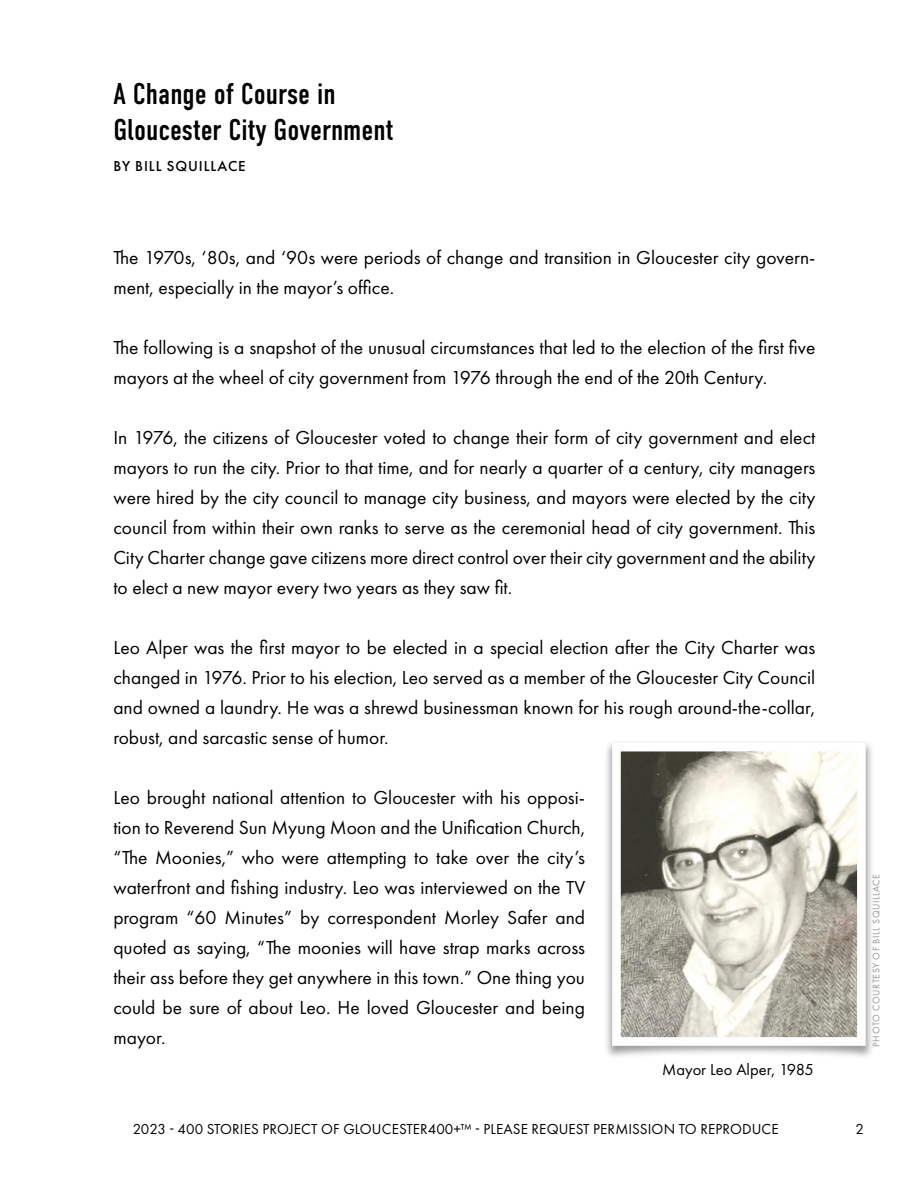
<style>
.page{position:relative;width:918px;height:1188px;background:#fff}
.page>*{position:absolute;margin:0;border:0;box-sizing:border-box;transform-origin:0 0}
.t1{font:30px/36px "DIN Condensed";color:#000}
.t2{font:19.5px/30px "Futura PT";color:#000;text-align:justify}
.t3{font:16.5px "Futura PT";color:#000}
.t4{font:15px "Futura PT";letter-spacing:.01em;color:#000}
.t5{font:500 15px "Futura PT";letter-spacing:.06em;color:#000}
.t6{font:9.75px "Futura PT";letter-spacing:.06em;color:#939598}
</style>
<div class="page">
<div style="left:603px;top:739px;width:272px;height:321px;background:#000;opacity:.4"></div>
<img style="left:622px;top:753px;width:234px;height:283px">
<div style="left:612px;top:743px;width:254px;height:303px;border:9px solid #fff"></div>
<h1 class="t1" style="left:113px;top:76px;width:282px">A Change of Course in<br>Gloucester City Government</h1>
<p class="t5" style="left:113px;top:157px;width:134px">BY BILL SQUILLACE</p>
<p class="t2" style="left:113px;top:242px;width:704px">The 1970s, ‘80s, and ‘90s were periods of change and transition in Gloucester city govern&shy;ment, especially in the mayor’s office.</p>
<p class="t2" style="left:113px;top:332px;width:704px">The following is a snapshot of the unusual circumstances that led to the election of the first five mayors at the wheel of city government from 1976 through the end of the 20th Century.</p>
<p class="t2" style="left:113px;top:422px;width:704px">In 1976, the citizens of Gloucester voted to change their form of city government and elect mayors to run the city. Prior to that time, and for nearly a quarter of a century, city managers were hired by the city council to manage city business, and mayors were elected by the city council from within their own ranks to serve as the ceremonial head of city government. This City Charter change gave citizens more direct control over their city government and the ability to elect a new mayor every two years as they saw fit.</p>
<p class="t2" style="left:113px;top:632px;width:704px">Leo Alper was the first mayor to be elected in a special election after the City Charter was changed in 1976. Prior to his election, Leo served as a member of the Gloucester City Council and owned a laundry. He was a shrewd businessman known for his rough around-the-collar, robust, and sarcastic sense of humor.</p>
<p class="t2" style="left:113px;top:782px;width:473px">Leo brought national attention to Gloucester with his opposi&shy;tion to Reverend Sun Myung Moon and the Unification Church, “The Moonies,” who were attempting to take over the city’s waterfront and fishing industry. Leo was interviewed on the TV program “60 Minutes” by correspondent Morley Safer and quoted as saying, “The moonies will have strap marks across their ass before they get anywhere in this town.” One thing you could be sure of about Leo. He loved Gloucester and being mayor.</p>
<p class="t3" style="left:662px;top:1060px;width:153px">Mayor Leo Alper, 1985</p>
<p class="t6" style="left:871px;top:1047px;width:174px;rotate:-90deg">PHOTO COURTESY OF BILL SQUILLACE</p>
<p class="t4" style="left:133px;top:1120px;width:648px">2023 - 400 STORIES PROJECT OF GLOUCESTER400+™ - PLEASE REQUEST PERMISSION TO REPRODUCE</p>
<p class="t4" style="left:855px;top:1120px;width:10px">2</p>
</div>
